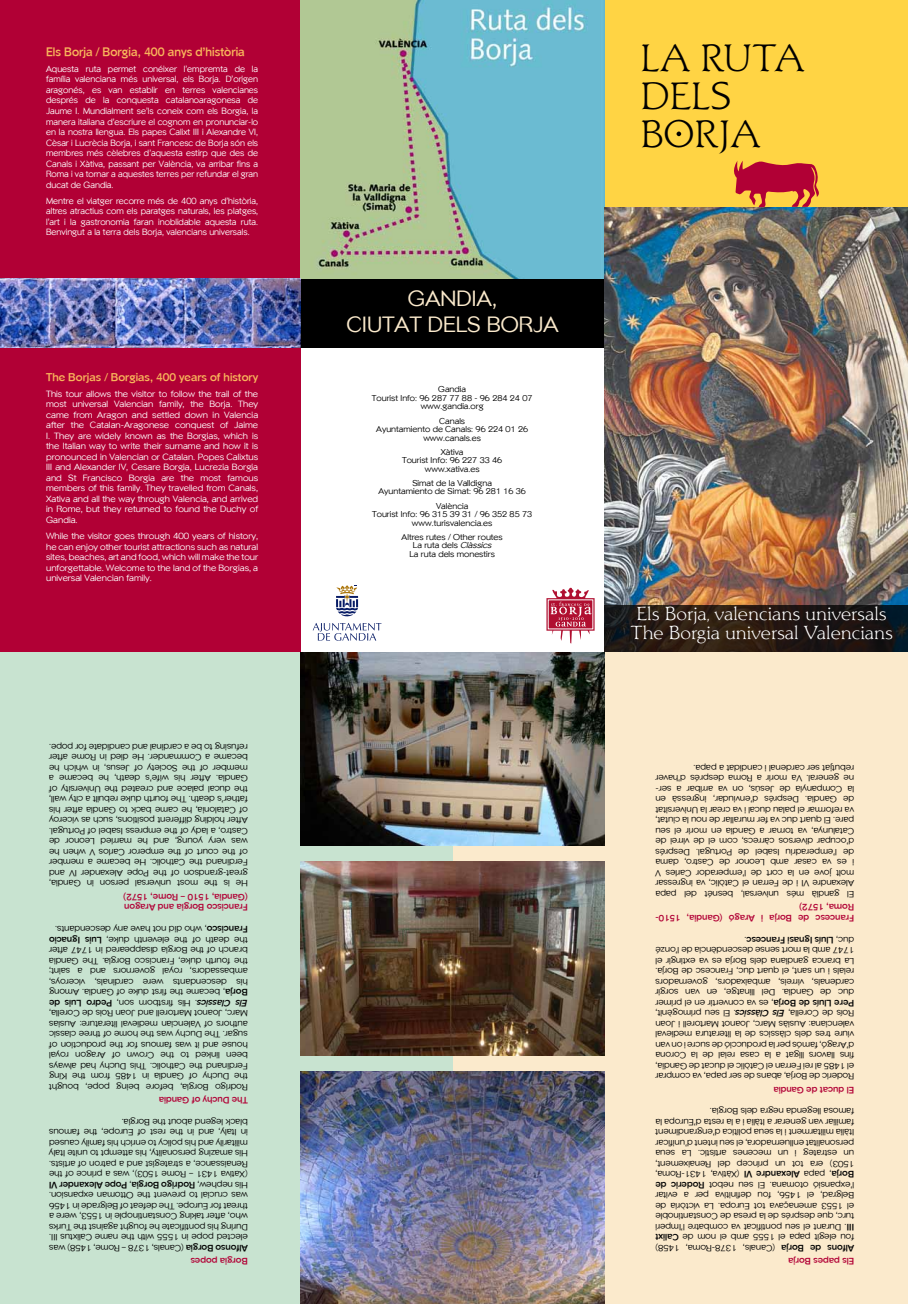
<style>
.page{position:relative;width:908px;height:1304px;background:#fff}
.page>*{position:absolute;margin:0;border:0;box-sizing:border-box;transform-origin:0 0}
.t1{font:300 40.3px/38.3px "Titus DTU";color:#000}
.t2{font:22px/25.7px "Phinster";color:#fbeacc;text-align:center}
.t3{font:300 20px/18.7px "Titus DTU";color:#fff;text-align:center}
.t4{font:700 12px "Phinster";color:#f8b55b;scale:.95 1}
.t5{font:700 11px "Phinster";color:#f8b55b}
.t6{font:9px/10.5px "Phinster";color:#000}
.t7{font:9px/10.5px "Phinster";color:#fff;text-align:justify}
.t8{font:9px/10.5px "Phinster";color:#fff;text-align:justify;scale:.95 1}
.t9{font:700 9px/10.5px "Phinster";color:#b10035}
.t10{font:700 9px "Phinster";color:#000}
.t11{font:8.5px/8.5px "Phinster";color:#000;text-align:center}
.s1{font-weight:700}
.s2{font-weight:700;font-style:italic}
.s3{font-weight:700;color:#b10035}
.s4{font-style:italic}
</style>
<div class="page">
<div style="left:0;top:0;width:300px;height:652px;background:#b10035"></div>
<div style="left:603px;top:0;width:304px;height:211px;background:#ffd444"></div>
<svg style="left:336px;top:585px;width:22px;height:32px"></svg>
<svg style="left:312px;top:623px;width:69px;height:18px"></svg>
<svg style="left:546px;top:588px;width:48px;height:55px"></svg>
<img style="left:300px;top:0;width:304px;height:279px">
<img style="left:0;top:278px;width:300px;height:69px">
<div style="left:300px;top:279px;width:304px;height:68px;background:#000"></div>
<img style="left:604px;top:207px;width:303px;height:398px">
<svg style="left:604px;top:605px;width:303px;height:47px;background:#221914"></svg>
<div style="left:604px;top:652px;width:303px;height:652px;background:#fbeacc"></div>
<div style="left:0;top:652px;width:300px;height:652px;background:#c8e3d0"></div>
<img style="left:300px;top:652px;width:304px;height:652px">
<div style="left:301px;top:846px;width:306px;height:15px;background:#fbeacc"></div>
<div style="left:301px;top:1056px;width:303px;height:15px;background:#fbeacc"></div>
<div style="left:285px;top:1056px;width:167px;height:15px;background:#c8e3d0"></div>
<div style="left:285px;top:846px;width:167px;height:15px;background:#c8e3d0"></div>
<svg style="left:734px;top:161px;width:85px;height:46px"></svg>
<svg style="left:676px;top:132px;width:5px;height:4px"></svg>
<h3 class="t4" style="left:46px;top:45px;width:210px">Els Borja / Borgia, 400 anys d’història</h3>
<p class="t8" style="left:46px;top:64px;width:225px">Aquesta ruta permet conéixer l’empremta de la família valenciana més universal, els Borja. D’origen aragonés, es van establir en terres valencianes després de la conquesta catalanoaragonesa de Jaume I. Mundialment se’ls coneix com els Borgia, la manera italiana d’escriure el cognom en pronunciar-lo en la nostra llengua. Els papes Calixt III i Alexandre VI, Cèsar i Lucrècia Borja, i sant Francesc de Borja són els membres més cèlebres d’aquesta estirp que des de Canals i Xàtiva, passant per València, va arribar fins a Roma i va tornar a aquestes terres per refundar el gran ducat de Gandia.</p>
<p class="t8" style="left:46px;top:195px;width:225px">Mentre el viatger recorre més de 400 anys d’història, altres atractius com els paratges naturals, les platges, l’art i la gastronomia faran inoblidable aquesta ruta.<br>Benvingut a la terra dels Borja, valencians universals.</p>
<p class="t5" style="left:46px;top:371px;width:213px">The Borjas / Borgias, 400 years of history</p>
<p class="t7" style="left:46px;top:388px;width:213px">This tour allows the visitor to follow the trail of the most universal Valencian family, the Borja. They came from Aragon and settled down in Valencia after the Catalan-Aragonese conquest of Jaime I. They are widely known as the Borgias, which is the Italian way to write their surname and how it is pronounced in Valencian or Catalan. Popes Calixtus III and Alexander IV, Cesare Borgia, Lucrezia Borgia and St Francisco Borgia are the most famous members of this family. They travelled from Canals, Xativa and all the way through Valencia, and arrived in Rome, but they returned to found the Duchy of Gandia.</p>
<p class="t7" style="left:46px;top:531px;width:213px">While the visitor goes through 400 years of history, he can enjoy other tourist attractions such as natural sites, beaches, art and food, which will make the tour unforgettable. Welcome to the land of the Borgias, a universal Valencian family.</p>
<p class="t6" style="left:247px;top:889px;width:200px;text-align:justify;rotate:-180deg">He is the most universal person in Gandia, great-grandson of the Pope Alexander IV and Ferdinand the Catholic. He became a member of the court of the emperor Carlos V when he was very young, and he married Leonor de Castro, a lady of the empress Isabel of Portugal.<br>After holding different positions, such as viceroy of Catalonia, he came back to Gandia after his father’s death. The fourth duke rebuilt a city wall, the ducal palace and created the University of Gandia. After his wife’s death, he became a member of the Society of Jesus, in which he became a Commander. He died in Rome after refusing to be a cardinal and candidate for pope.</p>
<p class="t9" style="left:247px;top:913px;width:126px;rotate:-180deg">Francisco Borgia and Aragon (Gandia, 1510 – Rome, 1572)</p>
<p class="t6" style="left:247px;top:945px;width:194px;rotate:-180deg">the death of the eleventh duke,<br><span class="s1">Francisco</span>, who did not have any descendants.</p>
<p class="t10" style="left:102px;top:945px;width:54px;rotate:-180deg">Luis Ignacio</p>
<p class="t6" style="left:247px;top:1008px;width:200px;rotate:-180deg"><span class="s2">Els Classics</span>. His firstborn son,<br><span class="s1">Borja</span>, became the first duke of Gandia. Among his descendants were cardinals, viceroys, ambassadors, royal governors and a saint; the fourth duke, Francisco Borgia. The Gandia branch of the Borgia disappeared in 1747 after</p>
<p class="t10" style="left:112px;top:1008px;width:65px;rotate:-180deg">Pedro Luis de</p>
<p class="t6" style="left:247px;top:1092px;width:200px;text-align:justify;rotate:-180deg">Rodrigo Borgia, before being pope, bought the Duchy of Gandia in 1485 from the King Ferdinand the Catholic. This Duchy had always been linked to the Crown of Aragon royal house and it was famous for the production of sugar. The Duchy was the home of three classic authors of Valencian medieval literature: Ausias Marc, Joanot Martorell and Joan Rois de Corella,</p>
<p class="t9" style="left:247px;top:1105px;width:90px;rotate:-180deg">The Duchy of Gandia</p>
<p class="t6" style="left:247px;top:1243px;width:200px;text-align:justify;rotate:-180deg">elected pope in 1555 with the name Calixtus III.<br>During his pontificate he fought against the Turks who, after taking Constantinople in 1553, were a threat for Europe. The defeat of Belgrade in 1456 was crucial to prevent the Ottoman expansion.<br>His nephew, <span class="s1">Rodrigo Borgia</span>, <span class="s1">Pope Alexander VI </span>(Xativa 1431 – Rome 1503), was a prince of the Renaissance, a strategist and a patron of artists.<br>His amazing personality, his attempt to unite Italy militarily and his policy to enrich his family caused in Italy, and in the rest of Europe, the famous black legend about the Borgia.</p>
<p class="t6" style="left:247px;top:1268px;width:200px;line-height:13.3px;rotate:-180deg"><span class="s3">Borgia popes<br></span><span class="s1">Alfonso Borgia</span> (Canals, 1378 – Rome, 1458) was</p>
<h2 class="t2" style="left:346px;top:285px;width:213px">GANDIA,<br>CIUTAT DELS BORJA</h2>
<p class="t11" style="left:372px;top:385px;width:162px">Gandia<br>Tourist Info: 96 287 77 88 - 96 284 24 07 www.gandia.org</p>
<p class="t11" style="left:376px;top:416px;width:153px">Canals<br>Ayuntamiento de Canals: 96 224 01 26 www.canals.es</p>
<p class="t11" style="left:402px;top:448px;width:102px">Xàtiva<br>Tourist Info: 96 227 33 46 www.xativa.es</p>
<p class="t11" style="left:378px;top:479px;width:149px">Simat de la Valldigna<br>Ayuntamiento de Simat: 96 281 16 36</p>
<p class="t11" style="left:372px;top:501px;width:161px">València<br>Tourist Info: 96 315 39 31 / 96 352 85 73 www.turisvalencia.es</p>
<p class="t11" style="left:401px;top:533px;width:103px">Altres rutes / Other routes<br>La ruta dels <span class="s4">Clàssics<br></span>La ruta dels monestirs</p>
<h1 class="t1" style="left:640px;top:40px;width:166px">LA RUTA<br>DELS<br>BORJA</h1>
<h3 class="t3" style="left:630px;top:605px;width:264px">Els Borja, valencians universals<br>The Borgia universal Valencians</h3>
<p class="t6" style="left:853px;top:899px;width:200px;text-align:justify;rotate:-180deg">El gandià més universal, besnét del papa Alexandre VI i de Ferran el Catòlic, va ingressar molt jove en la cort de l’emperador Carles V i es va casar amb Leonor de Castro, dama de l’emperadriu Isabel de Portugal. Després d’ocupar diversos càrrecs, com el de virrei de Catalunya, va tornar a Gandia en morir el seu pare. El quart duc va fer murallar de nou la ciutat, va reformar el palau ducal i va crear la Universitat de Gandia. Després d’enviudar, ingressà en la Companyia de Jesús, on va arribar a ser&shy;ne general. Va morir a Roma després d’haver rebutjat ser cardenal i candidat a papa.</p>
<p class="t9" style="left:853px;top:923px;width:200px;rotate:-180deg">Francesc de Borja i Aragó (Gandia, 1510-<br>Roma, 1572)</p>
<p class="t6" style="left:853px;top:1082px;width:200px;text-align:justify;rotate:-180deg">Roderic de Borja, abans de ser papa, va comprar el 1485 al rei Ferran el Catòlic el ducat de Gandia, fins llavors lligat a la casa reial de la Corona d’Aragó, famós per la producció de sucre i on van viure tres dels clàssics de la literatura medieval valenciana: Ausiàs Marc, Joanot Martorell i Joan Roís de Corella, <span class="s2">Els Clàssics</span>. El seu primogènit, <span class="s1">Pere Lluís de Borja</span>, es va convertir en el primer duc de Gandia. Del llinatge, en van sorgir cardenals, virreis, ambaixadors, governadors reials i un sant, el quart duc, Francesc de Borja.<br>La branca gandiana dels Borja es va extingir el 1747 amb la mort sense descendència de l’onzé duc, <span class="s1">Lluís Ignasi Francesc</span>.</p>
<p class="t9" style="left:853px;top:1095px;width:82px;rotate:-180deg">El ducat de Gandia</p>
<p class="t6" style="left:853px;top:1180px;width:200px;rotate:-180deg"><span class="s1">Borja</span>, papa<br>1503) era tot un príncep del Renaixement, un estrateg i un mecenes artístic. La seua personalitat enlluernadora, el seu intent d’unificar Itàlia militarment i la seua política d’engrandiment familiar van generar a Itàlia i a la resta d’Europa la famosa llegenda negra dels Borgia.</p>
<p class="t6" style="left:739px;top:1190px;width:86px;text-indent:-114px;rotate:-180deg">l’expansió otomana. El seu nebot<br>(Xàtiva, 1431-Roma,</p>
<p class="t10" style="left:799px;top:1180px;width:57px;rotate:-180deg">Alexandre VI</p>
<p class="t10" style="left:704px;top:1190px;width:50px;rotate:-180deg">Roderic de</p>
<p class="t6" style="left:853px;top:1253px;width:200px;rotate:-180deg"><span class="s1">Alfons de Borja<br></span>fou elegit papa el 1555 amb el nom de <span class="s1">Calixt III</span>. Durant el seu pontificat va combatre l’Imperi turc, que després de la presa de Constantinoble el 1553 amenaçava tot Europa. La victòria de Belgrad, el 1456, fou definitiva per a evitar</p>
<p class="t6" style="left:774px;top:1253px;width:121px;rotate:-180deg">(Canals, 1378-Roma, 1458)</p>
<p class="t9" style="left:853px;top:1267px;width:67px;rotate:-180deg">Els papes Borja</p>
</div>
